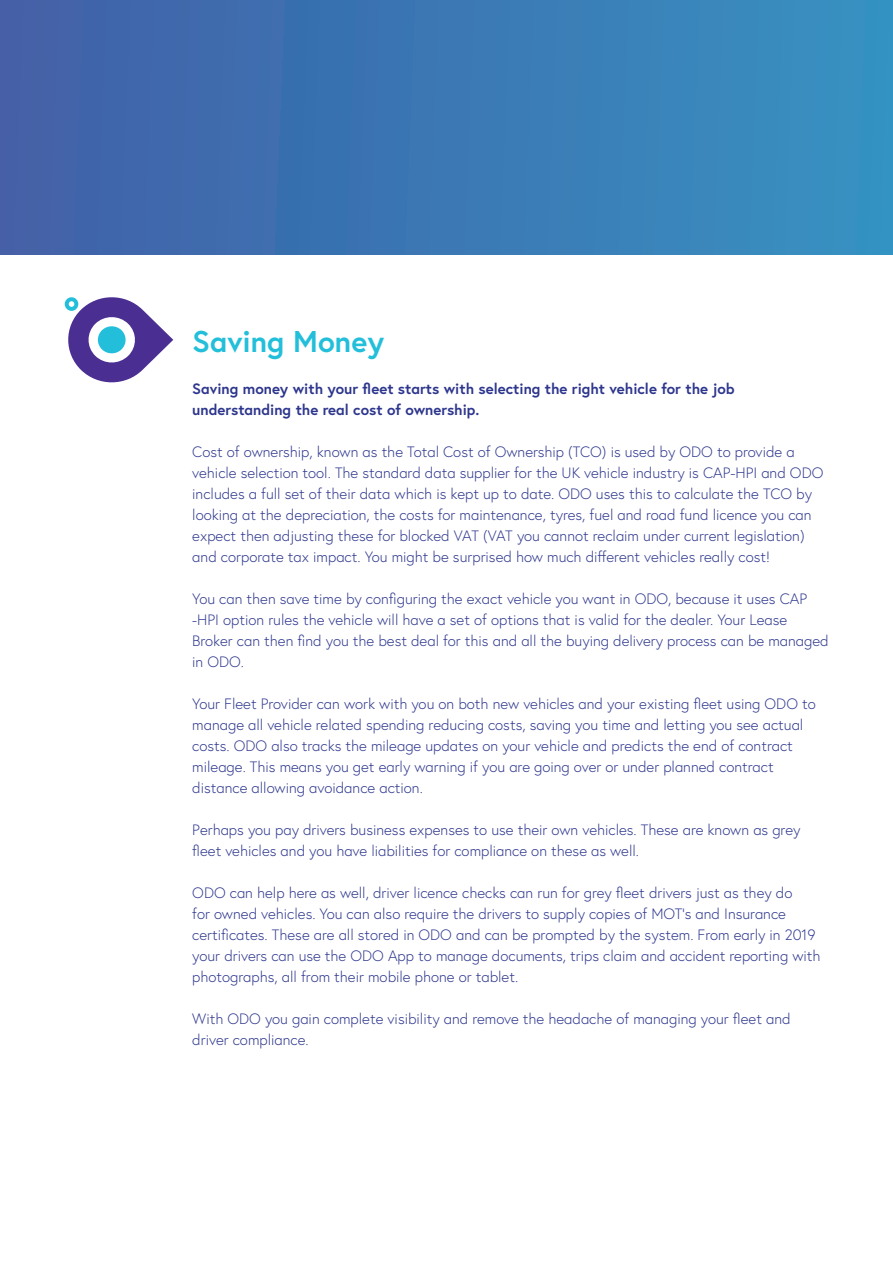
<style>
.page{position:relative;width:893px;height:1264px;background:#fff}
.page>*{position:absolute;margin:0;border:0;box-sizing:border-box;transform-origin:0 0}
.t1{font:700 30px "Europa";color:#23bfda}
.t2{font:300 15px/21px "Europa";color:#2d368d}
.t3{font:700 15px/21px "Europa";color:#2d368d}
</style>
<div class="page">
<div style="left:0;top:0;width:893px;height:255px;background:linear-gradient(to right,#425fa6,#3692c2)"></div>
<svg style="left:64px;top:297px;width:109px;height:86px"></svg>
<h1 class="t1" style="left:192px;top:320px;width:193px">Saving Money</h1>
<p class="t3" style="left:192px;top:378px;width:544px">Saving money with your fleet starts with selecting the right vehicle for the job understanding the real cost of ownership.</p>
<p class="t2" style="left:192px;top:441px;width:633px">Cost of ownership, known as the Total Cost of Ownership (TCO) is used by ODO to provide a vehicle selection tool. The standard data supplier for the UK vehicle industry is CAP-HPI and ODO includes a full set of their data which is kept up to date. ODO uses this to calculate the TCO by looking at the depreciation, the costs for maintenance, tyres, fuel and road fund licence you can expect then adjusting these for blocked VAT (VAT you cannot reclaim under current legislation) and corporate tax impact. You might be surprised how much different vehicles really cost!</p>
<p class="t2" style="left:192px;top:588px;width:638px">You can then save time by configuring the exact vehicle you want in ODO, because it uses CAP -HPI option rules the vehicle will have a set of options that is valid for the dealer. Your Lease Broker can then find you the best deal for this and all the buying delivery process can be managed in ODO.</p>
<p class="t2" style="left:192px;top:693px;width:625px">Your Fleet Provider can work with you on both new vehicles and your existing fleet using ODO to manage all vehicle related spending reducing costs, saving you time and letting you see actual costs. ODO also tracks the mileage updates on your vehicle and predicts the end of contract mileage. This means you get early warning if you are going over or under planned contract distance allowing avoidance action.</p>
<p class="t2" style="left:192px;top:819px;width:610px">Perhaps you pay drivers business expenses to use their own vehicles. These are known as grey fleet vehicles and you have liabilities for compliance on these as well.</p>
<p class="t2" style="left:192px;top:882px;width:630px">ODO can help here as well, driver licence checks can run for grey fleet drivers just as they do<br>for owned vehicles. You can also require the drivers to supply copies of MOT’s and Insurance certificates. These are all stored in ODO and can be prompted by the system. From early in 2019 your drivers can use the ODO App to manage documents, trips claim and accident reporting with photographs, all from their mobile phone or tablet.</p>
<p class="t2" style="left:192px;top:1008px;width:600px">With ODO you gain complete visibility and remove the headache of managing your fleet and driver compliance.</p>
</div>
